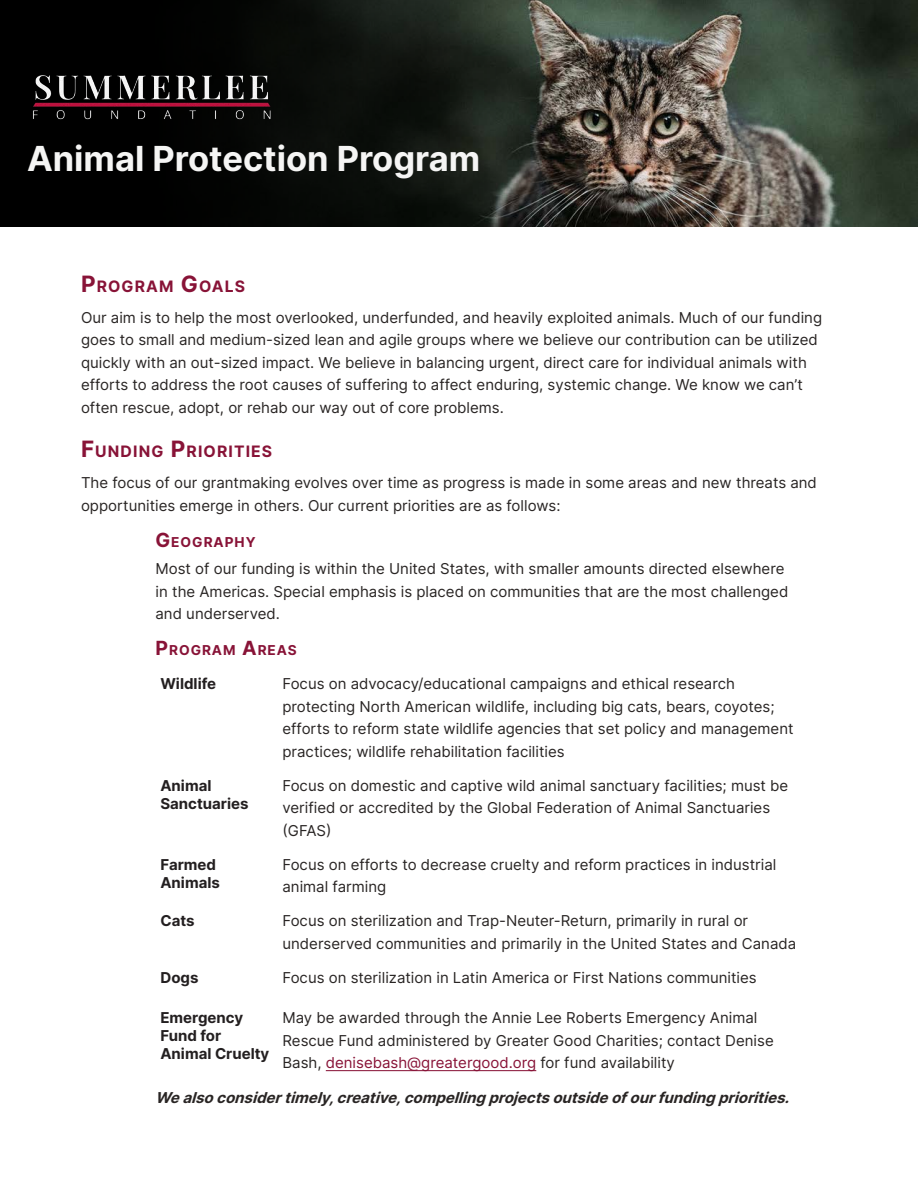
<style>
.page{position:relative;width:918px;height:1188px;background:#fff}
.page>*{position:absolute;margin:0;border:0;box-sizing:border-box;transform-origin:0 0}
.t1{font:700 34.5px "Inter";color:#f5f5f4}
.t2{font:700 15.75px "Inter";letter-spacing:.07em;color:#881337}
.t3{font:15px/22.5px "Inter";color:#292524}
.t4{font:italic 700 15px "Inter";color:#292524}
.t5{font:700 15px/18px "Inter";color:#231f20}
.t6{font:700 13.65px "Inter";letter-spacing:.07em;color:#881337}
.s1{font-size:22.5px}
.s2{font-size:19.5px}
.s3{color:#881337}
</style>
<div class="page">
<svg style="left:0;top:0;width:918px;height:227px;background:#2d3029"></svg>
<img style="left:27px;top:42px;width:249px;height:125px">
<hr style="left:326px;top:1070px;width:210px;height:1px;background:#881337">
<h1 class="t1" style="left:27px;top:133px;width:455px">Animal Protection Program</h1>
<p class="t2" style="left:81px;top:275px;width:166px"><span class="s1">P</span>ROGRAM <span class="s1">G</span>OALS</p>
<p class="t3" style="left:81px;top:306px;width:743px">Our aim is to help the most overlooked, underfunded, and heavily exploited animals. Much of our funding goes to small and medium-sized lean and agile groups where we believe our contribution can be utilized quickly with an out-sized impact. We believe in balancing urgent, direct care for individual animals with efforts to address the root causes of suffering to affect enduring, systemic change. We know we can’t often rescue, adopt, or rehab our way out of core problems.</p>
<p class="t2" style="left:81px;top:440px;width:193px"><span class="s1">F</span>UNDING <span class="s1">P</span>RIORITIES</p>
<p class="t3" style="left:81px;top:471px;width:737px">The focus of our grantmaking evolves over time as progress is made in some areas and new threats and opportunities emerge in others. Our current priorities are as follows:</p>
<p class="t6" style="left:156px;top:533px;width:102px"><span class="s2">G</span>EOGRAPHY</p>
<p class="t3" style="left:156px;top:557px;width:634px">Most of our funding is within the United States, with smaller amounts directed elsewhere in the Americas. Special emphasis is placed on communities that are the most challenged and underserved.</p>
<p class="t6" style="left:156px;top:641px;width:143px"><span class="s2">P</span>ROGRAM <span class="s2">A</span>REAS</p>
<p class="t5" style="left:160px;top:674px;width:57px">Wildlife</p>
<p class="t3" style="left:282px;top:672px;width:513px">Focus on advocacy/educational campaigns and ethical research protecting North American wildlife, including big cats, bears, coyotes; efforts to reform state wildlife agencies that set policy and management practices; wildlife rehabilitation facilities</p>
<p class="t5" style="left:160px;top:776px;width:90px">Animal<br>Sanctuaries</p>
<p class="t3" style="left:282px;top:774px;width:507px">Focus on domestic and captive wild animal sanctuary facilities; must be verified or accredited by the Global Federation of Animal Sanctuaries (GFAS)</p>
<p class="t5" style="left:160px;top:855px;width:61px">Farmed<br>Animals</p>
<p class="t3" style="left:282px;top:853px;width:495px">Focus on efforts to decrease cruelty and reform practices in industrial animal farming</p>
<p class="t5" style="left:160px;top:911px;width:36px">Cats</p>
<p class="t3" style="left:282px;top:909px;width:515px">Focus on sterilization and Trap-Neuter-Return, primarily in rural or underserved communities and primarily in the United States and Canada</p>
<p class="t5" style="left:160px;top:968px;width:40px">Dogs</p>
<p class="t3" style="left:282px;top:966px;width:476px">Focus on sterilization in Latin America or First Nations communities</p>
<p class="t5" style="left:160px;top:1008px;width:110px">Emergency<br>Fund for<br>Animal Cruelty</p>
<p class="t3" style="left:282px;top:1006px;width:493px">May be awarded through the Annie Lee Roberts Emergency Animal<br>Rescue Fund administered by Greater Good Charities; contact Denise<br>Bash, <span class="s3">denisebash@greatergood.org</span> for fund availability</p>
<p class="t4" style="left:155px;top:1087px;width:641px">Wealsoconsidertimely,creative,compellingprojectsoutsideofourfundingpriorities.</p>
</div>
